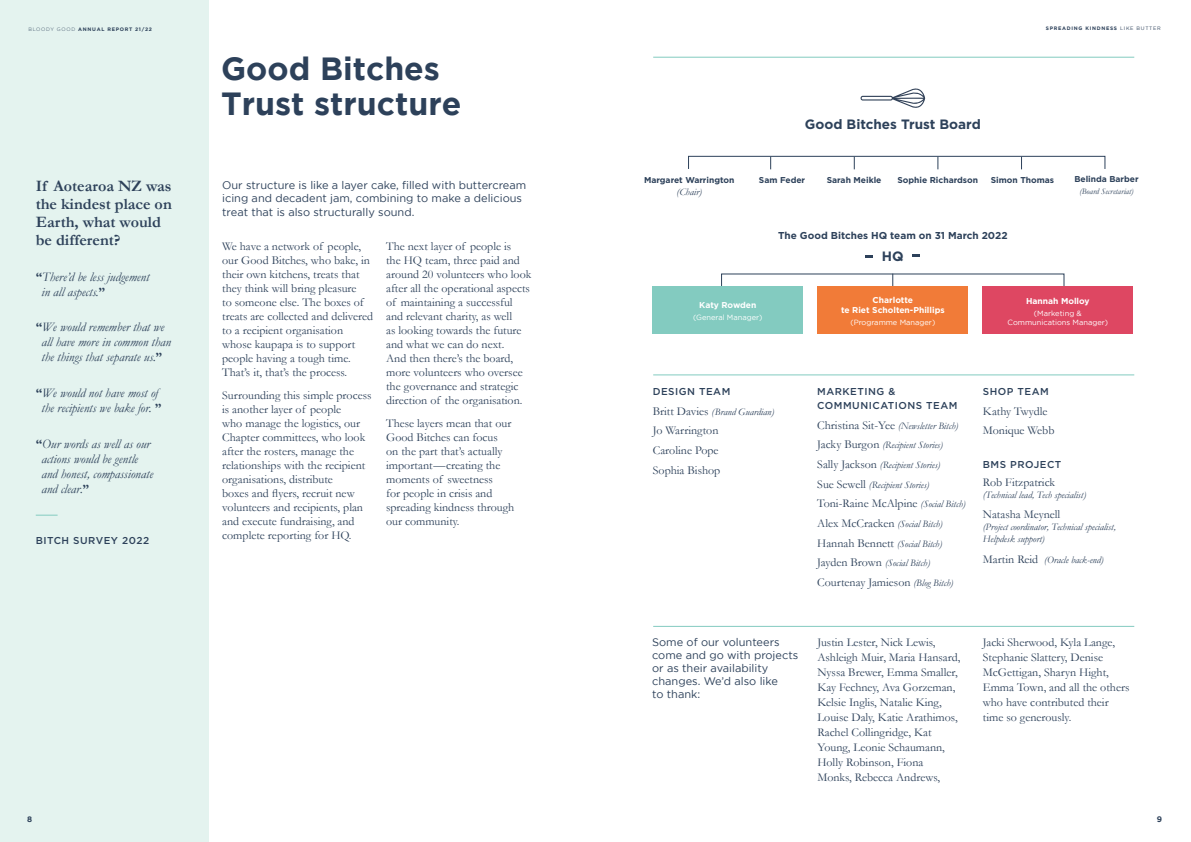
<style>
.page{position:relative;width:1191px;height:842px;background:#fff}
.page>*{position:absolute;margin:0;border:0;box-sizing:border-box;transform-origin:0 0}
.t1{font:700 32px/35px "Gotham";color:#2d415a}
.t2{font:700 16px/18px "Garamond";color:#2d415a}
.t3{font:700 13.5px "Gotham HTF";color:#2d415a}
.t4{font:italic 13px/15px "Garamond";color:#2d415a}
.t5{font:12px/14px "Garamond";color:#2d415a}
.t6{font:11px/13px "Gotham";color:#2d415a}
.t7{font:italic 10px/19.7px "Garamond";color:#2d415a}
.t8{font:500 10px/14px "Gotham";letter-spacing:.05em;color:#2d415a}
.t9{font:700 10px "Gotham HTF";color:#2d415a}
.t10{font:700 8.5px "Gotham HTF";color:#2d415a}
.t11{font:700 8.5px/10.2px "Gotham HTF";color:#fff;text-align:center}
.t12{font:italic 8.5px "Garamond";color:#2d415a}
.t13{font:700 8px "Gotham";color:#2d415a}
.t14{font:7.5px/9px "Gotham";color:#fff;text-align:center}
.t15{font:700 5px "Gotham";letter-spacing:.14em;color:#2d415a}
.s1{font-weight:300}
.s2{font-weight:400}
.s3{font-weight:700;font-style:normal}
.s4{font-style:normal;font-size:12px}
.s5{font-style:italic;font-size:10px}
</style>
<div class="page">
<div style="left:0;top:0;width:208px;height:842px;background:#e4f3ef"></div>
<div style="left:688px;top:156px;width:417px;height:13px;border:1px solid #2d415a"></div>
<svg style="left:770px;top:157px;width:1px;height:12px"></svg>
<svg style="left:853px;top:157px;width:1px;height:12px"></svg>
<svg style="left:937px;top:157px;width:1px;height:12px"></svg>
<svg style="left:1021px;top:157px;width:1px;height:12px"></svg>
<svg style="left:860px;top:88px;width:65px;height:20px"></svg>
<svg style="left:892px;top:274px;width:1px;height:13px"></svg>
<div style="left:817px;top:287px;width:151px;height:47px;background:#f17b38"></div>
<div style="left:982px;top:287px;width:151px;height:47px;background:#de4762"></div>
<div style="left:652px;top:287px;width:151px;height:47px;background:#83cbc0"></div>
<hr style="left:653px;top:626px;width:481px;height:1px;background:#83cbc0">
<hr style="left:653px;top:374px;width:481px;height:1px;background:#83cbc0">
<hr style="left:653px;top:57px;width:481px;height:1px;background:#83cbc0">
<svg style="left:865px;top:256px;width:8px;height:2px"></svg>
<svg style="left:912px;top:255px;width:7px;height:2px"></svg>
<svg style="left:36px;top:515px;width:22px;height:1px"></svg>
<p class="t15" style="left:28px;top:26px;width:125px"><span class="s1">BLOODY GOOD</span> ANNUAL REPORT 21/22</p>
<p class="t15" style="left:1046px;top:26px;width:116px">SPREADING KINDNESS <span class="s2">LIKE BUTTER</span></p>
<h2 class="t2" style="left:36px;top:177px;width:138px">If Aotearoa NZ was the kindest place on<br>Earth, what would be different?</h2>
<p class="t4" style="left:41px;top:269px;width:109px;text-indent:-6px"><span class="s3">“</span>There’d be less judgement in all aspects.<span class="s3">”</span></p>
<p class="t4" style="left:36px;top:320px;width:137px;text-align:center"><span class="s3">“</span>We would remember that we all have more in common than the things that separate us.<span class="s3">”</span></p>
<p class="t4" style="left:36px;top:385px;width:127px;text-align:center"><span class="s3">“</span>We would not have most of the recipients we bake for. <span class="s3">”</span></p>
<p class="t4" style="left:41px;top:436px;width:113px;text-indent:-6px"><span class="s3">“</span>Our words as well as our actions would be gentle and honest, compassionate and clear.<span class="s3">”</span></p>
<p class="t8" style="left:36px;top:534px;width:115px">BITCH SURVEY 2022</p>
<h1 class="t1" style="left:221px;top:51px;width:242px">Good Bitches<br>Trust structure</h1>
<p class="t6" style="left:222px;top:179px;width:305px">Our structure is like a layer cake, filled with buttercream icing and decadent jam, combining to make a delicious</p>
<p class="t6" style="left:222px;top:206px;width:194px">treat that is also structurally sound.</p>
<p class="t5" style="left:222px;top:239px;width:152px">We have a network of people, our Good Bitches, who bake, in their own kitchens, treats that they think will bring pleasure<br>to someone else. The boxes of treats are collected and delivered to a recipient organisation whose kaupapa is to support people having a tough time.<br>That’s it, that’s the process.</p>
<p class="t5" style="left:222px;top:388px;width:151px">Surrounding this simple process is another layer of people<br>who manage the logistics, our<br>Chapter committees, who look after the rosters, manage the relationships with the recipient organisations, distribute<br>boxes and flyers, recruit new volunteers and recipients, plan and execute fundraising, and complete reporting for HQ.</p>
<p class="t5" style="left:386px;top:239px;width:147px">The next layer of people is<br>the HQ team, three paid and around 20 volunteers who look after all the operational aspects of maintaining a successful and relevant charity, as well<br>as looking towards the future and what we can do next.<br>And then there’s the board, more volunteers who oversee the governance and strategic direction of the organisation.</p>
<p class="t5" style="left:386px;top:416px;width:130px">These layers mean that our<br>Good Bitches can focus<br>on the part that’s actually important —creating the moments of sweetness<br>for people in crisis and spreading kindness through our community.</p>
<p class="t10" style="left:644px;top:175px;width:92px">Margaret Warrington</p>
<p class="t7" style="left:676px;top:181px;width:27px">(Chair)</p>
<p class="t3" style="left:805px;top:116px;width:178px">Good Bitches Trust Board</p>
<p class="t10" style="left:759px;top:175px;width:48px">Sam Feder</p>
<p class="t10" style="left:827px;top:175px;width:56px">Sarah Meikle</p>
<p class="t10" style="left:897px;top:175px;width:82px">Sophie Richardson</p>
<p class="t10" style="left:990px;top:175px;width:65px">Simon Thomas</p>
<p class="t10" style="left:1074px;top:174px;width:66px">Belinda Barber</p>
<p class="t12" style="left:1079px;top:187px;width:55px">(Board Secretariat)</p>
<p class="t9" style="left:778px;top:230px;width:231px">The Good Bitches HQ team on 31 March 2022</p>
<p class="t3" style="left:882px;top:248px;width:23px">HQ</p>
<p class="t11" style="left:699px;top:300px;width:59px">Katy Rowden</p>
<p class="t14" style="left:693px;top:313px;width:71px">(General Manager)</p>
<p class="t8" style="left:653px;top:384px;width:79px">DESIGN TEAM</p>
<p class="t7" style="left:653px;top:401px;width:123px"><span class="s4">Britt Davies</span> (Brand Guardian)</p>
<p class="t5" style="left:653px;top:420px;width:69px;line-height:19.7px">Jo Warrington<br>Caroline Pope<br>Sophia Bishop</p>
<p class="t11" style="left:841px;top:295px;width:105px">Charlotte<br>te Riet Scholten-Phillips</p>
<p class="t14" style="left:850px;top:318px;width:86px">(Programme Manager)</p>
<p class="t11" style="left:1026px;top:295px;width:65px">Hannah Molloy</p>
<p class="t14" style="left:1007px;top:308px;width:102px">(Marketing &amp;<br>Communications Manager)</p>
<p class="t8" style="left:817px;top:384px;width:142px">MARKETING &amp;<br>COMMUNICATIONS TEAM</p>
<p class="t7" style="left:817px;top:415px;width:143px"><span class="s4">Christina Sit-Yee</span> (Newsletter Bitch)<br><span class="s4">Jacky Burgon</span> (Recipient Stories)<br><span class="s4">Sally Jackson</span> (Recipient Stories)<br><span class="s4">Sue Sewell</span> (Recipient Stories)</p>
<p class="t5" style="left:817px;top:493px;width:150px;line-height:19.7px">Toni-Raine McAlpine <span class="s5">(Social Bitch)<br></span>Alex McCracken <span class="s5">(Social Bitch)<br></span>Hannah Bennett <span class="s5">(Social Bitch)</span></p>
<p class="t7" style="left:817px;top:553px;width:114px"><span class="s4">Jayden Brown</span> (Social Bitch)</p>
<p class="t5" style="left:817px;top:575px;width:137px">Courtenay Jamieson <span class="s5">(Blog Bitch)</span></p>
<p class="t8" style="left:982px;top:384px;width:67px">SHOP TEAM</p>
<p class="t5" style="left:982px;top:401px;width:73px;line-height:19.7px">Kathy Twydle<br>Monique Webb</p>
<p class="t8" style="left:982px;top:457px;width:80px">BMS PROJECT</p>
<p class="t5" style="left:982px;top:475px;width:74px">Rob Fitzpatrick</p>
<p class="t7" style="left:982px;top:485px;width:105px">(Technical lead, Tech specialist)</p>
<p class="t5" style="left:982px;top:507px;width:79px">Natasha Meynell</p>
<p class="t7" style="left:982px;top:521px;width:134px;line-height:12px">(Project coordinator, Technical specialist,<br>Helpdesk support)</p>
<p class="t7" style="left:982px;top:550px;width:122px"><span class="s4">Martin Reid</span> (Oracle back-end)</p>
<p class="t6" style="left:652px;top:636px;width:148px">Some of our volunteers come and go with projects or as their availability changes. We’d also like<br>to thank:</p>
<p class="t5" style="left:817px;top:635px;width:145px;line-height:15px">Justin Lester, Nick Lewis,<br>Ashleigh Muir, Maria Hansard,<br>Nyssa Brewer, Emma Smaller,<br>Kay Fechney, Ava Gorzeman,<br>Kelsie Inglis, Natalie King,<br>Louise Daly, Katie Arathimos,<br>Rachel Collingridge, Kat<br>Young, Leonie Schaumann,<br>Holly Robinson, Fiona<br>Monks, Rebecca Andrews,</p>
<p class="t5" style="left:982px;top:635px;width:148px;line-height:15px">Jacki Sherwood, Kyla Lange,<br>Stephanie Slattery, Denise<br>McGettigan, Sharyn Hight,<br>Emma Town, and all the others who have contributed their time so generously.</p>
<p class="t13" style="left:27px;top:815px;width:7px">8</p>
<p class="t13" style="left:1157px;top:815px;width:7px">9</p>
</div>
